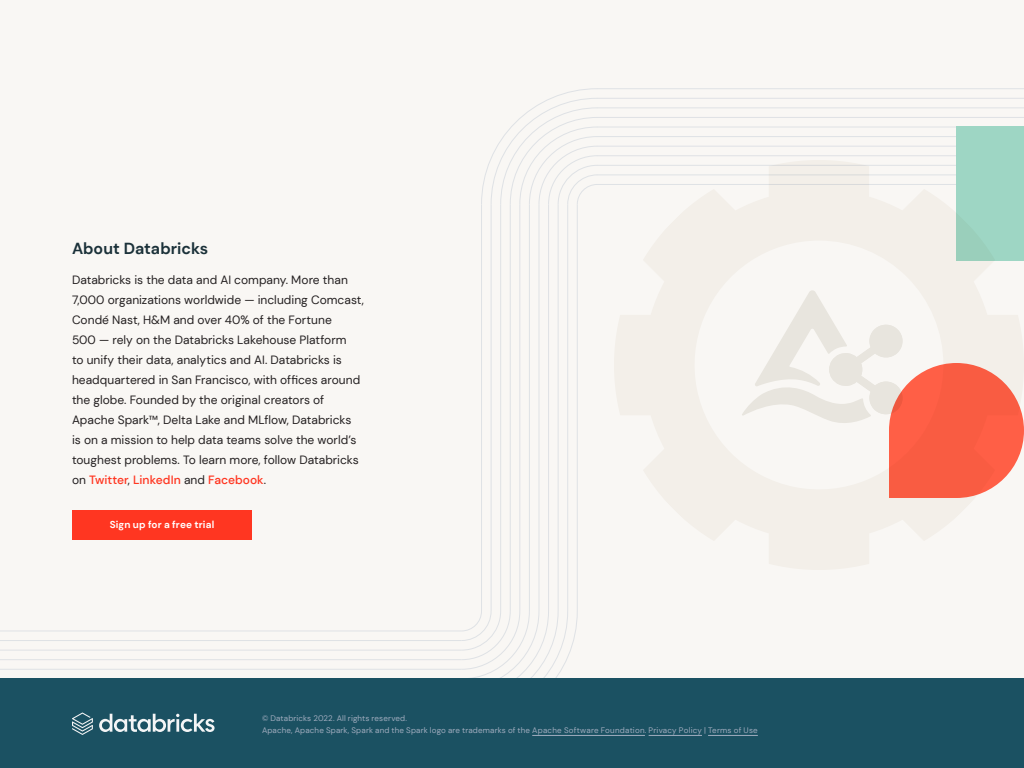
<style>
.page{position:relative;width:1024px;height:768px;background:#f9f7f4}
.page>*{position:absolute;margin:0;border:0;box-sizing:border-box;transform-origin:0 0}
.t1{font:700 16px "DM Sans";color:#1b3139}
.t2{font:12px/20px "DM Sans";color:#231f20}
.t3{font:700 10px "DM Sans";letter-spacing:.01em;color:#fff}
.t4{font:8px/12px "DM Sans";letter-spacing:.02em;color:#a0acbe}
.s1{font-weight:500;color:#ff3621}
</style>
<div class="page">
<hr style="left:491px;top:204px;width:1px;height:407px;background:#c4ccd6">
<hr style="left:481px;top:204px;width:1px;height:407px;background:#c4ccd6">
<hr style="left:500px;top:204px;width:1px;height:407px;background:#c4ccd6">
<hr style="left:510px;top:204px;width:1px;height:407px;background:#c4ccd6">
<hr style="left:519px;top:204px;width:1px;height:407px;background:#c4ccd6">
<hr style="left:529px;top:204px;width:1px;height:407px;background:#c4ccd6">
<hr style="left:538px;top:204px;width:1px;height:407px;background:#c4ccd6">
<hr style="left:548px;top:204px;width:1px;height:407px;background:#c4ccd6">
<hr style="left:558px;top:204px;width:1px;height:407px;background:#c4ccd6">
<hr style="left:567px;top:204px;width:1px;height:407px;background:#c4ccd6">
<hr style="left:577px;top:204px;width:1px;height:407px;background:#c4ccd6">
<hr style="left:597px;top:174px;width:427px;height:1px;background:#c4ccd6">
<hr style="left:597px;top:184px;width:427px;height:1px;background:#c4ccd6">
<hr style="left:597px;top:165px;width:427px;height:1px;background:#c4ccd6">
<hr style="left:597px;top:155px;width:427px;height:1px;background:#c4ccd6">
<hr style="left:597px;top:146px;width:427px;height:1px;background:#c4ccd6">
<hr style="left:597px;top:136px;width:427px;height:1px;background:#c4ccd6">
<hr style="left:597px;top:127px;width:427px;height:1px;background:#c4ccd6">
<hr style="left:597px;top:117px;width:427px;height:1px;background:#c4ccd6">
<hr style="left:597px;top:107px;width:427px;height:1px;background:#c4ccd6">
<hr style="left:597px;top:98px;width:427px;height:1px;background:#c4ccd6">
<hr style="left:597px;top:88px;width:427px;height:1px;background:#c4ccd6">
<hr style="left:0;top:669px;width:462px;height:1px;background:#c4ccd6">
<hr style="left:0;top:659px;width:462px;height:1px;background:#c4ccd6">
<hr style="left:0;top:650px;width:462px;height:1px;background:#c4ccd6">
<hr style="left:0;top:640px;width:462px;height:1px;background:#c4ccd6">
<hr style="left:0;top:630px;width:462px;height:1px;background:#c4ccd6">
<svg style="left:481px;top:88px;width:117px;height:117px"></svg>
<svg style="left:461px;top:610px;width:117px;height:68px"></svg>
<div style="left:72px;top:510px;width:180px;height:30px;background:#ff3621"></div>
<div style="left:956px;top:126px;width:68px;height:136px;background:#9ed6c4"></div>
<svg style="left:614px;top:160px;width:410px;height:410px;fill:#f3efe9"></svg>
<svg style="left:692px;top:241px;width:251px;height:251px"></svg>
<svg style="left:742px;top:290px;width:161px;height:133px"></svg>
<div style="left:0;top:678px;width:1024px;height:90px;background:#1b5162"></div>
<svg style="left:72px;top:712px;width:143px;height:23px"></svg>
<hr style="left:532px;top:735px;width:113px;height:1px;background:#a0acbe">
<hr style="left:649px;top:735px;width:53px;height:1px;background:#a0acbe">
<hr style="left:708px;top:735px;width:50px;height:1px;background:#a0acbe">
<p class="t1" style="left:72px;top:238px;width:138px">About Databricks</p>
<p class="t2" style="left:72px;top:270px;width:293px">Databricks is the data and AI company. More than 7,000 organizations worldwide — including Comcast, Condé Nast, H&amp;M and over 40% of the Fortune<br>500 — rely on the Databricks Lakehouse Platform<br>to unify their data, analytics and AI. Databricks is headquartered in San Francisco, with offices around the globe. Founded by the original creators of Apache Spark™, Delta Lake and MLflow, Databricks<br>is on a mission to help data teams solve the world’s toughest problems. To learn more, follow Databricks on <span class="s1">Twitter</span>, <span class="s1">LinkedIn</span> and <span class="s1">Facebook</span>.</p>
<p class="t3" style="left:110px;top:518px;width:106px">Sign up for a free trial</p>
<p class="t4" style="left:262px;top:712px;width:497px">© Databricks 2022. All rights reserved.<br>Apache, Apache Spark, Spark and the Spark logo are trademarks of the Apache Software Foundation. Privacy Policy | Terms of Use</p>
</div>
